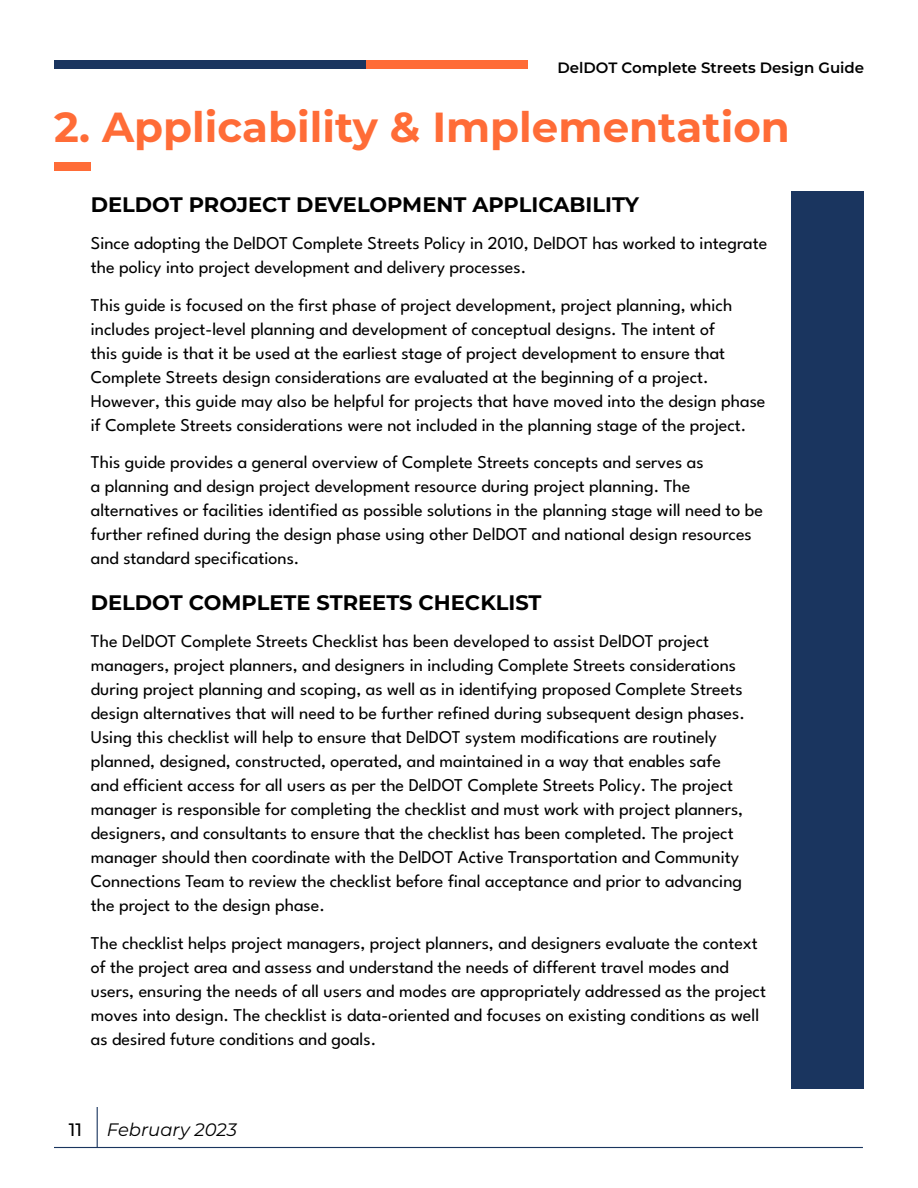
<style>
.page{position:relative;width:918px;height:1188px;background:#fff}
.page>*{position:absolute;margin:0;border:0;box-sizing:border-box;transform-origin:0 0}
.t1{font:700 42px "Montserrat";color:#ff6c37}
.t2{font:700 21px "Montserrat";color:#000}
.t3{font:18px/24px "League Spartan";color:#000}
.t4{font:italic 18px "Montserrat";color:#000}
.t5{font:500 18px "Montserrat";color:#000}
.t6{font:600 15px "Montserrat";color:#000}
</style>
<div class="page">
<hr style="left:54px;top:1147px;width:809px;height:1px;background:#1a355f">
<div style="left:54px;top:60px;width:312px;height:9px;background:#1a355f"></div>
<div style="left:366px;top:60px;width:161px;height:9px;background:#ff6c37"></div>
<div style="left:54px;top:162px;width:37px;height:8px;background:#ff6c37"></div>
<hr style="left:97px;top:1107px;width:1px;height:41px;background:#1a355f">
<div style="left:792px;top:191px;width:72px;height:897px;background:#1a355f"></div>
<p class="t6" style="left:557px;top:57px;width:308px">DelDOT Complete Streets Design Guide</p>
<h1 class="t1" style="left:54px;top:97px;width:737px">2. Applicability &amp; Implementation</h1>
<p class="t2" style="left:91px;top:189px;width:550px">DELDOT PROJECT DEVELOPMENT APPLICABILITY</p>
<p class="t3" style="left:91px;top:230px;width:678px">Since adopting the DelDOT Complete Streets Policy in 2010, DelDOT has worked to integrate the policy into project development and delivery processes.</p>
<p class="t3" style="left:91px;top:291px;width:676px">This guide is focused on the first phase of project development, project planning, which includes project-level planning and development of conceptual designs. The intent of<br>this guide is that it be used at the earliest stage of project development to ensure that Complete Streets design considerations are evaluated at the beginning of a project.<br>However, this guide may also be helpful for projects that have moved into the design phase if Complete Streets considerations were not included in the planning stage of the project.</p>
<p class="t3" style="left:91px;top:449px;width:674px">This guide provides a general overview of Complete Streets concepts and serves as<br>a planning and design project development resource during project planning. The alternatives or facilities identified as possible solutions in the planning stage will need to be further refined during the design phase using other DelDOT and national design resources and standard specifications.</p>
<p class="t2" style="left:91px;top:587px;width:452px">DELDOT COMPLETE STREETS CHECKLIST</p>
<p class="t3" style="left:91px;top:628px;width:656px">The DelDOT Complete Streets Checklist has been developed to assist DelDOT project managers, project planners, and designers in including Complete Streets considerations during project planning and scoping, as well as in identifying proposed Complete Streets design alternatives that will need to be further refined during subsequent design phases.<br>Using this checklist will help to ensure that DelDOT system modifications are routinely planned, designed, constructed, operated, and maintained in a way that enables safe and efficient access for all users as per the DelDOT Complete Streets Policy. The project manager is responsible for completing the checklist and must work with project planners, designers, and consultants to ensure that the checklist has been completed. The project manager should then coordinate with the DelDOT Active Transportation and Community Connections Team to review the checklist before final acceptance and prior to advancing the project to the design phase.</p>
<p class="t3" style="left:91px;top:929px;width:677px">The checklist helps project managers, project planners, and designers evaluate the context of the project area and assess and understand the needs of different travel modes and users, ensuring the needs of all users and modes are appropriately addressed as the project moves into design. The checklist is data-oriented and focuses on existing conditions as well as desired future conditions and goals.</p>
<p class="t5" style="left:69px;top:1117px;width:15px">11</p>
<p class="t4" style="left:107px;top:1117px;width:132px">February 2023</p>
</div>
